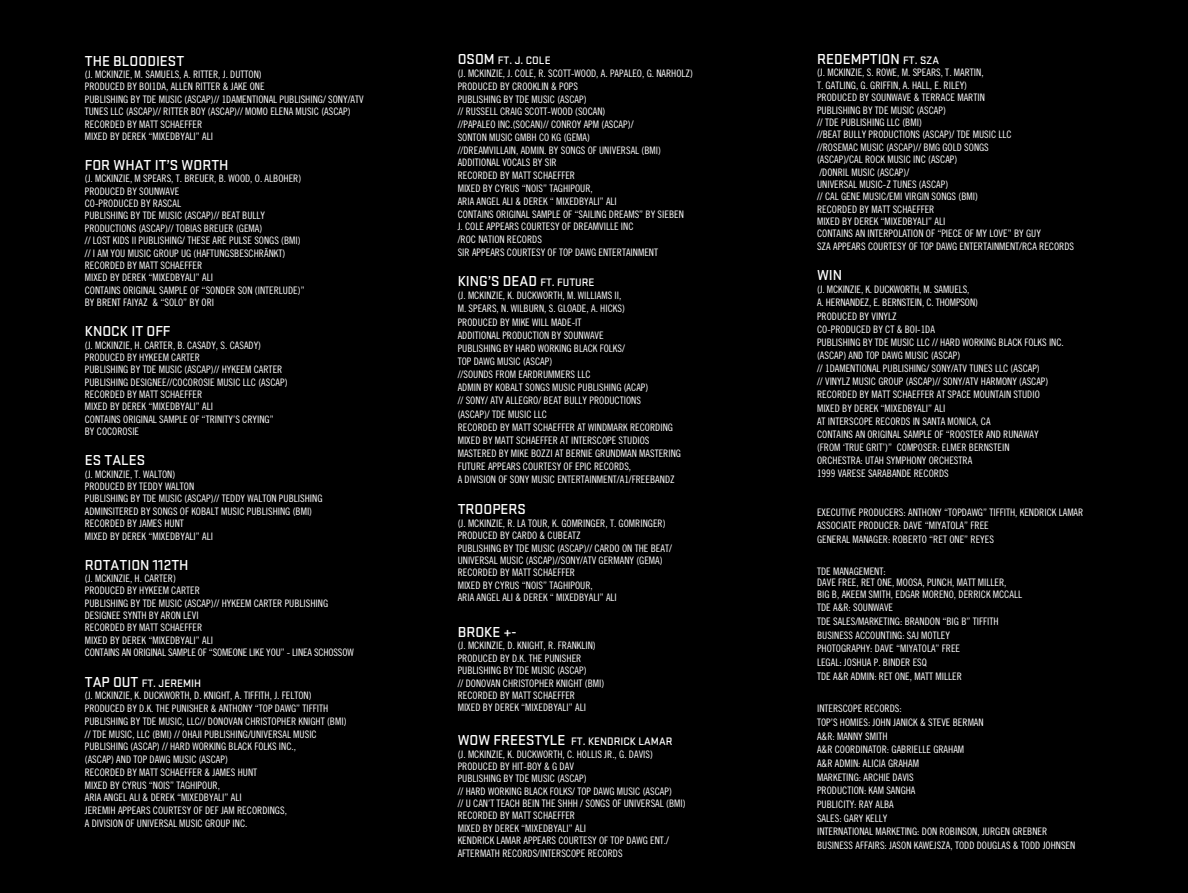
<style>
.page{position:relative;width:1188px;height:893px;background:#fff}
.page>*{position:absolute;margin:0;border:0;box-sizing:border-box;transform-origin:0 0}
.t1{font:500 15px "Stratum 1";color:#fff}
.t2{font:500 11.25px "Stratum 1";color:#fff}
.t3{font:10.35px/12.3px "Trade Gothic Cond Eighteen";color:#fff}
.s1{font-size:15px}
.s2{font-size:11.25px}
</style>
<div class="page">
<div style="left:0;top:0;width:1188px;height:892px;background:#000"></div>
<h1 class="t1" style="left:85px;top:52px;width:101px">THE BLOODIEST</h1>
<p class="t3" style="left:85px;top:68px;width:280px">(J. MCKINZIE, M. SAMUELS, A. RITTER, J. DUTTON)<br>PRODUCED BY BOI1DA, ALLEN RITTER &amp; JAKE ONE<br>PUBLISHING BY TDE MUSIC (ASCAP)// 1DAMENTIONAL PUBLISHING/ SONY/ATV TUNES LLC (ASCAP)// RITTER BOY (ASCAP)// MOMO ELENA MUSIC (ASCAP)<br>RECORDED BY MATT SCHAEFFER<br>MIXED BY DEREK “MIXEDBYALI” ALI</p>
<h1 class="t1" style="left:85px;top:156px;width:145px">FOR WHAT IT’S WORTH</h1>
<p class="t3" style="left:85px;top:172px;width:221px">(J. MCKINZIE, M SPEARS, T. BREUER, B. WOOD, O. ALBOHER)<br>PRODUCED BY SOUNWAVE<br>CO-PRODUCED BY RASCAL<br>PUBLISHING BY TDE MUSIC (ASCAP)// BEAT BULLY PRODUCTIONS (ASCAP)// TOBIAS BREUER (GEMA)<br>// LOST KIDS II PUBLISHING/ THESE ARE PULSE SONGS (BMI) // I AM YOU MUSIC GROUP UG (HAFTUNGSBESCHRÄNKT)<br>RECORDED BY MATT SCHAEFFER<br>MIXED BY DEREK “MIXEDBYALI” ALI<br>CONTAINS ORIGINAL SAMPLE OF “SONDER SON (INTERLUDE)” BY BRENT FAIYAZ &amp; “SOLO” BY ORI</p>
<h1 class="t1" style="left:85px;top:322px;width:87px">KNOCK IT OFF</h1>
<p class="t3" style="left:85px;top:338px;width:204px">(J. MCKINZIE, H. CARTER, B. CASADY, S. CASADY)<br>PRODUCED BY HYKEEM CARTER<br>PUBLISHING BY TDE MUSIC (ASCAP)// HYKEEM CARTER PUBLISHING DESIGNEE//COCOROSIE MUSIC LLC (ASCAP)<br>RECORDED BY MATT SCHAEFFER<br>MIXED BY DEREK “MIXEDBYALI” ALI<br>CONTAINS ORIGINAL SAMPLE OF “TRINITY’S CRYING”<br>BY COCOROSIE</p>
<h1 class="t1" style="left:85px;top:451px;width:62px">ES TALES</h1>
<p class="t3" style="left:85px;top:467px;width:239px">(J. MCKINZIE, T. WALTON)<br>PRODUCED BY TEDDY WALTON<br>PUBLISHING BY TDE MUSIC (ASCAP)// TEDDY WALTON PUBLISHING ADMINSITERED BY SONGS OF KOBALT MUSIC PUBLISHING (BMI)<br>RECORDED BY JAMES HUNT<br>MIXED BY DEREK “MIXEDBYALI” ALI</p>
<h1 class="t1" style="left:85px;top:556px;width:105px">ROTATION 112TH</h1>
<p class="t3" style="left:85px;top:572px;width:270px">(J. MCKINZIE, H. CARTER)<br>PRODUCED BY HYKEEM CARTER<br>PUBLISHING BY TDE MUSIC (ASCAP)// HYKEEM CARTER PUBLISHING DESIGNEE SYNTH BY ARON LEVI<br>RECORDED BY MATT SCHAEFFER<br>MIXED BY DEREK “MIXEDBYALI” ALI<br>CONTAINS AN ORIGINAL SAMPLE OF “SOMEONE LIKE YOU” - LINEA SCHOSSOW</p>
<p class="t2" style="left:85px;top:676px;width:118px"><span class="s1">TAP OUT</span> FT. JEREMIH</p>
<p class="t3" style="left:85px;top:689px;width:263px;line-height:12.8px">(J. MCKINZIE, K. DUCKWORTH, D. KNIGHT, A. TIFFITH, J. FELTON)<br>PRODUCED BY D.K. THE PUNISHER &amp; ANTHONY “TOP DAWG” TIFFITH PUBLISHING BY TDE MUSIC, LLC// DONOVAN CHRISTOPHER KNIGHT (BMI) // TDE MUSIC, LLC (BMI) // OHAJI PUBLISHING/UNIVERSAL MUSIC PUBLISHING (ASCAP) // HARD WORKING BLACK FOLKS INC.,<br>(ASCAP) AND TOP DAWG MUSIC (ASCAP)<br>RECORDED BY MATT SCHAEFFER &amp; JAMES HUNT<br>MIXED BY CYRUS “NOIS” TAGHIPOUR,<br>ARIA ANGEL ALI &amp; DEREK “MIXEDBYALI” ALI<br>JEREMIH APPEARS COURTESY OF DEF JAM RECORDINGS,<br>A DIVISION OF UNIVERSAL MUSIC GROUP INC.</p>
<p class="t2" style="left:458px;top:54px;width:94px"><span class="s1">OSOM</span> FT. J. COLE</p>
<p class="t3" style="left:458px;top:67px;width:237px;line-height:12.8px">(J. MCKINZIE, J. COLE, R. SCOTT-WOOD, A. PAPALEO, G. NARHOLZ)<br>PRODUCED BY CROOKLIN &amp; POPS<br>PUBLISHING BY TDE MUSIC (ASCAP)<br>// RUSSELL CRAIG SCOTT-WOOD (SOCAN)<br>//PAPALEO INC.(SOCAN)// CONROY APM (ASCAP)/<br>SONTON MUSIC GMBH CO KG (GEMA)<br>//DREAMVILLAIN, ADMIN. BY SONGS OF UNIVERSAL (BMI)<br>ADDITIONAL VOCALS BY SIR<br>RECORDED BY MATT SCHAEFFER<br>MIXED BY CYRUS “NOIS” TAGHIPOUR,<br>ARIA ANGEL ALI &amp; DEREK “ MIXEDBYALI” ALI<br>CONTAINS ORIGINAL SAMPLE OF “SAILING DREAMS” BY SIEBEN<br>J. COLE APPEARS COURTESY OF DREAMVILLE INC<br>/ROC NATION RECORDS<br>SIR APPEARS COURTESY OF TOP DAWG ENTERTAINMENT</p>
<h1 class="t1" style="left:458px;top:273px;width:138px">KING’S DEAD <span class="s2">FT. FUTURE</span></h1>
<p class="t3" style="left:458px;top:289px;width:225px;line-height:13.2px">(J. MCKINZIE, K. DUCKWORTH, M. WILLIAMS II,<br>M. SPEARS, N. WILBURN, S. GLOADE, A. HICKS)<br>PRODUCED BY MIKE WILL MADE-IT<br>ADDITIONAL PRODUCTION BY SOUNWAVE<br>PUBLISHING BY HARD WORKING BLACK FOLKS/<br>TOP DAWG MUSIC (ASCAP)<br>//SOUNDS FROM EARDRUMMERS LLC<br>ADMIN BY KOBALT SONGS MUSIC PUBLISHING (ACAP)<br>// SONY/ ATV ALLEGRO/ BEAT BULLY PRODUCTIONS<br>(ASCAP)/ TDE MUSIC LLC<br>RECORDED BY MATT SCHAEFFER AT WINDMARK RECORDING MIXED BY MATT SCHAEFFER AT INTERSCOPE STUDIOS MASTERED BY MIKE BOZZI AT BERNIE GRUNDMAN MASTERING FUTURE APPEARS COURTESY OF EPIC RECORDS,<br>A DIVISION OF SONY MUSIC ENTERTAINMENT/A1/FREEBANDZ</p>
<h1 class="t1" style="left:458px;top:501px;width:70px">TROOPERS</h1>
<p class="t3" style="left:458px;top:516px;width:216px">(J. MCKINZIE, R. LA TOUR, K. GOMRINGER, T. GOMRINGER)<br>PRODUCED BY CARDO &amp; CUBEATZ<br>PUBLISHING BY TDE MUSIC (ASCAP)// CARDO ON THE BEAT/ UNIVERSAL MUSIC (ASCAP)//SONY/ATV GERMANY (GEMA)<br>RECORDED BY MATT SCHAEFFER<br>MIXED BY CYRUS “NOIS” TAGHIPOUR,<br>ARIA ANGEL ALI &amp; DEREK “ MIXEDBYALI” ALI</p>
<h1 class="t1" style="left:458px;top:623px;width:60px">BROKE +-</h1>
<p class="t3" style="left:458px;top:639px;width:148px">(J. MCKINZIE, D. KNIGHT, R. FRANKLIN)<br>PRODUCED BY D.K. THE PUNISHER<br>PUBLISHING BY TDE MUSIC (ASCAP)<br>// DONOVAN CHRISTOPHER KNIGHT (BMI)<br>RECORDED BY MATT SCHAEFFER<br>MIXED BY DEREK “MIXEDBYALI” ALI</p>
<p class="t2" style="left:458px;top:735px;width:216px"><span class="s1">WOW FREESTYLE</span> FT. KENDRICK LAMAR</p>
<p class="t3" style="left:458px;top:747px;width:229px">(J. MCKINZIE, K. DUCKWORTH, C. HOLLIS JR., G. DAVIS)<br>PRODUCED BY HIT-BOY &amp; G DAV<br>PUBLISHING BY TDE MUSIC (ASCAP)<br>// HARD WORKING BLACK FOLKS/ TOP DAWG MUSIC (ASCAP)<br>// U CAN’T TEACH BEIN THE SHHH / SONGS OF UNIVERSAL (BMI)<br>RECORDED BY MATT SCHAEFFER<br>MIXED BY DEREK “MIXEDBYALI” ALI<br>KENDRICK LAMAR APPEARS COURTESY OF TOP DAWG ENT./ AFTERMATH RECORDS/INTERSCOPE RECORDS</p>
<h1 class="t1" style="left:817px;top:51px;width:124px">REDEMPTION <span class="s2">FT. SZA</span></h1>
<p class="t3" style="left:817px;top:66px;width:259px">(J. MCKINZIE, S. ROWE, M. SPEARS, T. MARTIN,<br>T. GATLING, G. GRIFFIN, A. HALL, E. RILEY)<br>PRODUCED BY SOUNWAVE &amp; TERRACE MARTIN<br>PUBLISHING BY TDE MUSIC (ASCAP)<br>// TDE PUBLISHING LLC (BMI)<br>//BEAT BULLY PRODUCTIONS (ASCAP)/ TDE MUSIC LLC<br>//ROSEMAC MUSIC (ASCAP)// BMG GOLD SONGS<br>(ASCAP)/CAL ROCK MUSIC INC (ASCAP)<br>/DONRIL MUSIC (ASCAP)/<br>UNIVERSAL MUSIC-Z TUNES (ASCAP)<br>// CAL GENE MUSIC/EMI VIRGIN SONGS (BMI)<br>RECORDED BY MATT SCHAEFFER<br>MIXED BY DEREK “MIXEDBYALI” ALI<br>CONTAINS AN INTERPOLATION OF “PIECE OF MY LOVE” BY GUY<br>SZA APPEARS COURTESY OF TOP DAWG ENTERTAINMENT/RCA RECORDS</p>
<h1 class="t1" style="left:817px;top:267px;width:27px">WIN</h1>
<p class="t3" style="left:817px;top:283px;width:248px;line-height:13.2px">(J. MCKINZIE, K. DUCKWORTH, M. SAMUELS,<br>A. HERNANDEZ, E. BERNSTEIN, C. THOMPSON)<br>PRODUCED BY VINYLZ<br>CO-PRODUCED BY CT &amp; BOI-1DA<br>PUBLISHING BY TDE MUSIC LLC // HARD WORKING BLACK FOLKS INC. (ASCAP) AND TOP DAWG MUSIC (ASCAP)<br>// 1DAMENTIONAL PUBLISHING/ SONY/ATV TUNES LLC (ASCAP)<br>// VINYLZ MUSIC GROUP (ASCAP)// SONY/ATV HARMONY (ASCAP)<br>RECORDED BY MATT SCHAEFFER AT SPACE MOUNTAIN STUDIO MIXED BY DEREK “MIXEDBYALI” ALI<br>AT INTERSCOPE RECORDS IN SANTA MONICA, CA<br>CONTAINS AN ORIGINAL SAMPLE OF “ROOSTER AND RUNAWAY (FROM ‘TRUE GRIT’)” COMPOSER: ELMER BERNSTEIN<br>ORCHESTRA: UTAH SYMPHONY ORCHESTRA<br>1999 VARESE SARABANDE RECORDS</p>
<p class="t3" style="left:817px;top:505px;width:268px;line-height:13.6px">EXECUTIVE PRODUCERS: ANTHONY “TOPDAWG” TIFFITH, KENDRICK LAMAR<br>ASSOCIATE PRODUCER: DAVE “MIYATOLA” FREE<br>GENERAL MANAGER: ROBERTO “RET ONE” REYES</p>
<p class="t3" style="left:817px;top:565px;width:207px;line-height:11.2px">TDE MANAGEMENT:<br>DAVE FREE, RET ONE, MOOSA, PUNCH, MATT MILLER,<br>BIG B, AKEEM SMITH, EDGAR MORENO, DERRICK MCCALL</p>
<p class="t3" style="left:817px;top:600px;width:183px;line-height:13.6px">TDE A&amp;R: SOUNWAVE<br>TDE SALES/MARKETING: BRANDON “BIG B” TIFFITH<br>BUSINESS ACCOUNTING: SAJ MOTLEY<br>PHOTOGRAPHY: DAVE “MIYATOLA” FREE<br>LEGAL: JOSHUA P. BINDER ESQ<br>TDE A&amp;R ADMIN: RET ONE, MATT MILLER</p>
<p class="t3" style="left:817px;top:701px;width:260px;line-height:13.6px">INTERSCOPE RECORDS:<br>TOP’S HOMIES: JOHN JANICK &amp; STEVE BERMAN<br>A&amp;R: MANNY SMITH<br>A&amp;R COORDINATOR: GABRIELLE GRAHAM<br>A&amp;R ADMIN: ALICIA GRAHAM<br>MARKETING: ARCHIE DAVIS<br>PRODUCTION: KAM SANGHA<br>PUBLICITY: RAY ALBA<br>SALES: GARY KELLY<br>INTERNATIONAL MARKETING: DON ROBINSON, JURGEN GREBNER<br>BUSINESS AFFAIRS: JASON KAWEJSZA, TODD DOUGLAS &amp; TODD JOHNSEN</p>
</div>
